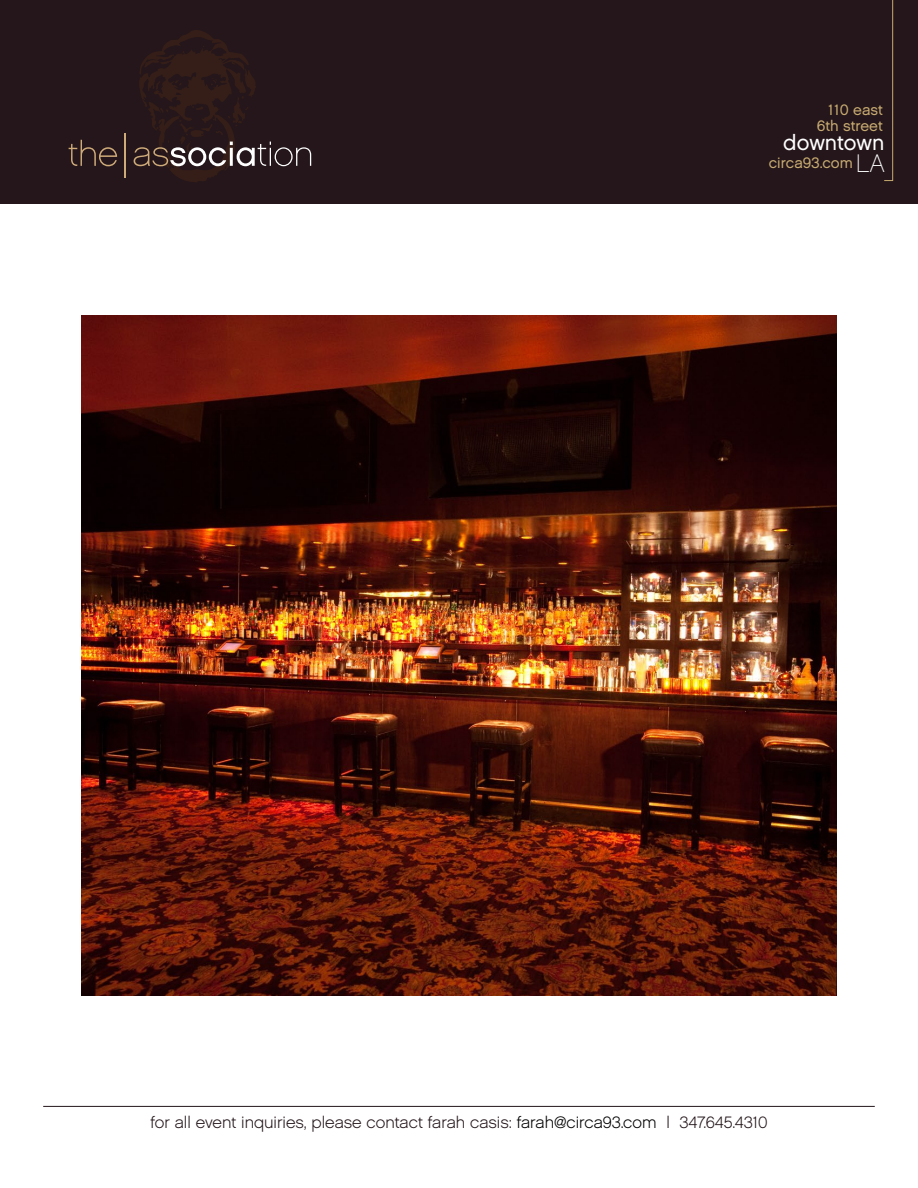
<style>
.page{position:relative;width:918px;height:1188px;background:#fff}
.page>*{position:absolute;margin:0;border:0;box-sizing:border-box;transform-origin:0 0}
.t1{font:25.35px "Chalet Paris Nineteen Sixty";color:#fff}
.t2{font:21.6px "Chalet London Nineteen Sixty";color:#fff}
.t3{font:16.5px "Chalet English Channel";color:#24161a}
.t4{font:15px/16px "Chalet London Nineteen Sixty";color:#c8ab72;text-align:right}
.s1{color:#000}
</style>
<div class="page">
<div style="left:0;top:0;width:918px;height:203px;background:#24161a"></div>
<svg style="left:884px;top:0;width:9px;height:181px"></svg>
<svg style="left:69px;top:140px;width:48px;height:26px"></svg>
<svg style="left:134px;top:30px;width:177px;height:152px"></svg>
<hr style="left:125px;top:133px;width:1px;height:45px;background:#cfab7a">
<img style="left:81px;top:315px;width:756px;height:681px">
<hr style="left:43px;top:1106px;width:832px;height:1px;background:#24161a">
<p class="t4" style="left:817px;top:102px;width:67px">110 east<br>6th street</p>
<p class="t4" style="left:769px;top:154px;width:86px">circa93.com</p>
<h2 class="t2" style="left:783px;top:129px;width:103px">downtown</h2>
<h1 class="t1" style="left:856px;top:149px;width:30px">LA</h1>
<p class="t3" style="left:150px;top:1113px;width:619px">for all event inquiries, please contact farah casis: <span class="s1">farah@circa93.com</span> | 347.645.4310</p>
</div>
